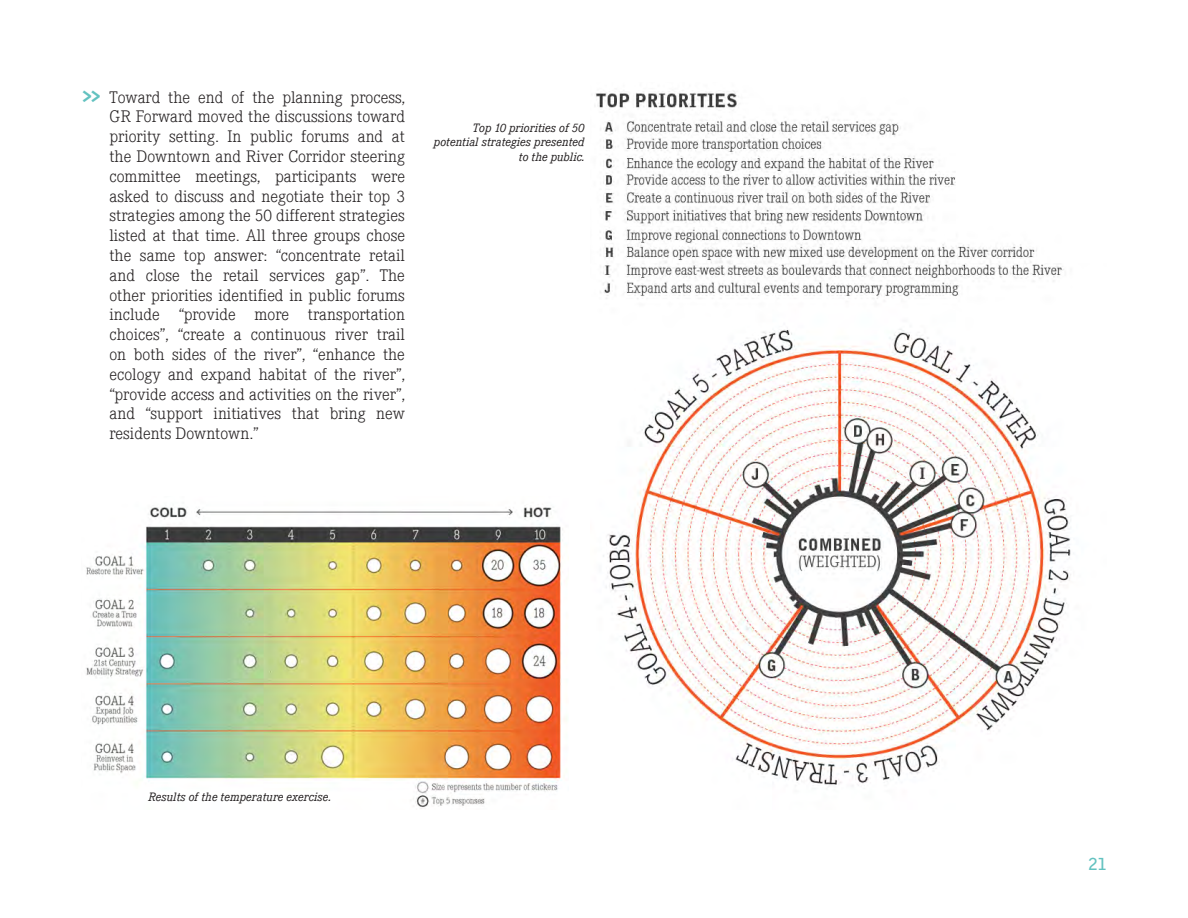
<style>
.page{position:relative;width:1188px;height:918px;background:#fff}
.page>*{position:absolute;margin:0;border:0;box-sizing:border-box;transform-origin:0 0}
.BULLET{font:300 16.5px/19.8px "Corporate EBQ";color:#231f20;text-align:justify}
.t1{font:700 16.5px "Bell Gothic Std";color:#63c2c0}
.gr_bODY{font:italic 12px/14.4px "Corporate EBQ";color:#231f20;text-align:right}
.s1{font-family:"Archer";font-weight:700;font-size:27px;color:#63c2c0}
</style>
<div class="page">
<img style="left:86px;top:507px;width:481px;height:302px">
<img style="left:595px;top:90px;width:476px;height:696px">
<p class="BULLET" style="left:110px;top:87px;width:297px;text-indent:-28px"><span class="s1">&gt;&gt;</span> Toward the end of the planning process, GR Forward moved the discussions toward priority setting. In public forums and at the Downtown and River Corridor steering committee meetings, participants were asked to discuss and negotiate their top 3 strategies among the 50 different strategies listed at that time. All three groups chose the same top answer: “concentrate retail and close the retail services gap”. The other priorities identified in public forums include “provide more transportation choices”, “create a continuous river trail on both sides of the river”, “enhance the ecology and expand habitat of the river”, “provide access and activities on the river”, and “support initiatives that bring new residents Downtown.”</p>
<p class="gr_bODY" style="left:434px;top:121px;width:152px">Top 10 priorities of 50 potential strategies presented to the public.</p>
<p class="gr_bODY" style="left:149px;top:790px;width:184px">Results of the temperature exercise.</p>
<p class="t1" style="left:1089px;top:854px;width:20px">21</p>
</div>
